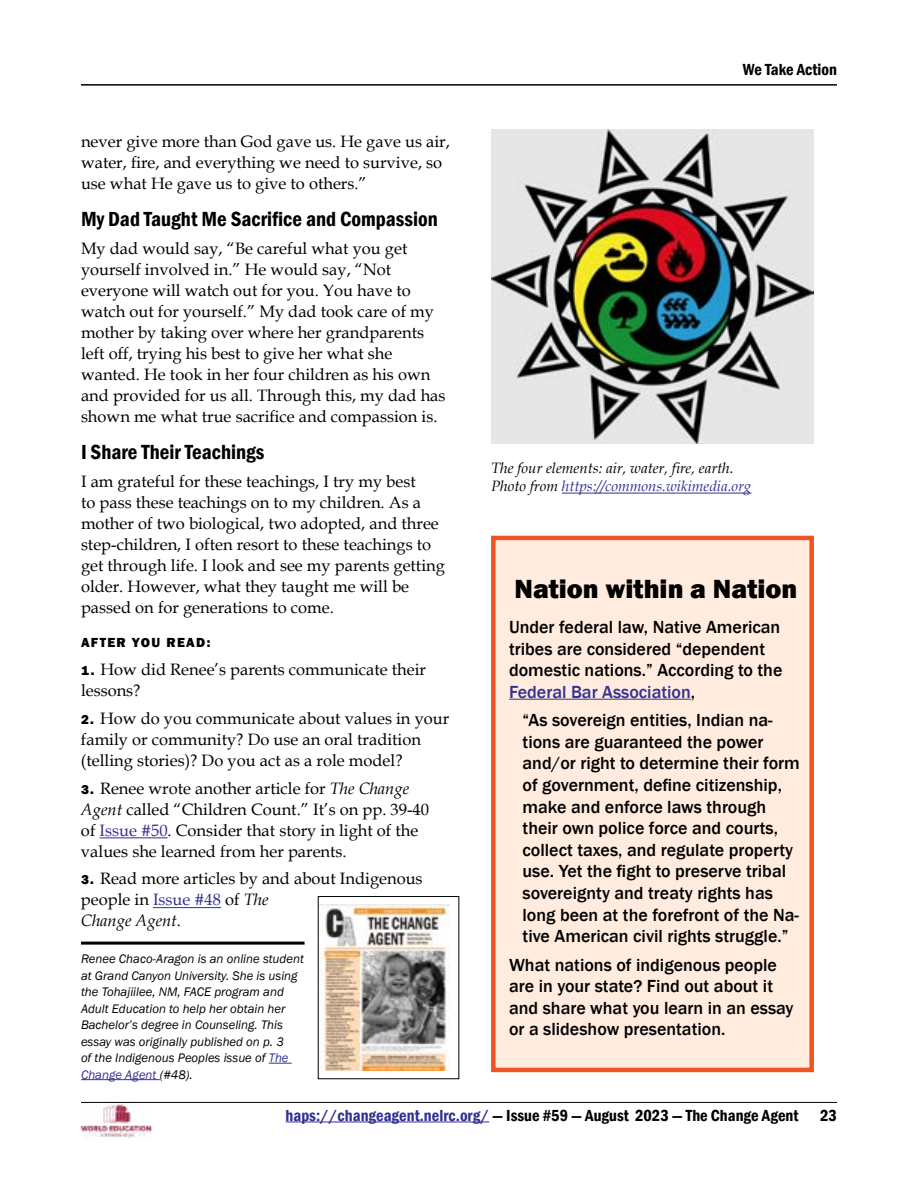
<style>
.page{position:relative;width:918px;height:1188px;background:#fff}
.page>*{position:absolute;margin:0;border:0;box-sizing:border-box;transform-origin:0 0}
.t1{font:800 27px "Franklin Gothic";color:#000}
.t2{font:600 condensed 21px "Franklin Gothic";color:#000}
.t3{font:500 18px/21.6px "Franklin Gothic";color:#000}
.t4{font:16.5px/21px "Book Antiqua";color:#000}
.t5{font:600 condensed 16.5px "Franklin Gothic";color:#000}
.t6{font:italic 15px/18px "Book Antiqua";color:#000}
.t7{font:800 13.5px "Franklin Gothic";letter-spacing:.1em;color:#000}
.t8{font:italic 12.75px/16.5px "Franklin Gothic";color:#000}
.s1{font-family:"Franklin Gothic";font-weight:800;font-size:13.5px}
.s2{font-style:italic}
.s3{color:#333092}
</style>
<div class="page">
<hr style="left:286px;top:1122px;width:203px;height:1px;background:#333092">
<hr style="left:81px;top:84px;width:756px;height:2px;background:#000">
<hr style="left:81px;top:1102px;width:756px;height:1px;background:#000">
<hr style="left:100px;top:837px;width:68px;height:1px;background:#333092">
<hr style="left:153px;top:907px;width:68px;height:1px;background:#333092">
<hr style="left:81px;top:942px;width:224px;height:3px;background:#000">
<svg style="left:269px;top:1063px;width:23px;height:1px"></svg>
<hr style="left:81px;top:1079px;width:79px;height:1px;background:#333092">
<img style="left:491px;top:130px;width:323px;height:313px">
<hr style="left:562px;top:493px;width:189px;height:1px;background:#333092">
<img style="left:320px;top:904px;width:130px;height:166px">
<img style="left:80px;top:1104px;width:72px;height:34px">
<div style="left:493px;top:538px;width:319px;height:532px;background:#ffecde"></div>
<hr style="left:509px;top:699px;width:182px;height:1px;background:#333092">
<div style="left:491px;top:536px;width:323px;height:536px;border:4px solid #f05423"></div>
<p class="t4" style="left:81px;top:131px;width:370px">never give more than God gave us. He gave us air, water, fire, and everything we need to survive, so use what He gave us to give to others.”</p>
<p class="t2" style="left:81px;top:205px;width:358px">My Dad Taught Me Sacrifice and Compassion</p>
<p class="t4" style="left:81px;top:237px;width:366px">My dad would say, “Be careful what you get yourself involved in.” He would say, “Not everyone will watch out for you. You have to watch out for yourself.” My dad took care of my mother by taking over where her grandparents left off, trying his best to give her what she wanted. He took in her four children as his own and provided for us all. Through this, my dad has shown me what true sacrifice and compassion is.</p>
<p class="t2" style="left:81px;top:438px;width:185px">I Share Their Teachings</p>
<p class="t4" style="left:81px;top:470px;width:365px">I am grateful for these teachings, I try my best<br>to pass these teachings on to my children. As a mother of two biological, two adopted, and three step-children, I often resort to these teachings to get through life. I look and see my parents getting older. However, what they taught me will be passed on for generations to come.</p>
<p class="t7" style="left:81px;top:634px;width:131px">AFTER YOU READ:</p>
<p class="t4" style="left:81px;top:659px;width:347px"><span class="s1">1.</span> How did Renee’s parents communicate their lessons?</p>
<p class="t4" style="left:81px;top:707px;width:370px"><span class="s1">2.</span> How do you communicate about values in your family or community? Do use an oral tradition (telling stories)? Do you act as a role model?</p>
<p class="t4" style="left:81px;top:777px;width:350px"><span class="s1">3.</span> Renee wrote another article for <span class="s2">The Change Agent</span> called “Children Count.” It’s on pp. 39-40 of <span class="s3">Issue #50</span>. Consider that story in light of the values she learned from her parents.</p>
<p class="t4" style="left:81px;top:868px;width:343px"><span class="s1">3.</span> Read more articles by and about Indigenous people in <span class="s3">Issue #48</span> of <span class="s2">The<br>Change Agent</span>.</p>
<p class="t8" style="left:81px;top:951px;width:224px">Renee Chaco-Aragon is an online student at Grand Canyon University. She is using the Tohajiilee, NM, FACE program and Adult Education to help her obtain her Bachelor’s degree in Counseling. This essay was originally published on p. 3<br>of the Indigenous Peoples issue of <span class="s3">The Change Agent</span> (#48).</p>
<p class="t5" style="left:743px;top:58px;width:96px">We Take Action</p>
<p class="t6" style="left:491px;top:459px;width:262px">The four elements: air, water, fire, earth.<br>Photo from <span class="s3">https://commons.wikimedia.org</span></p>
<h1 class="t1" style="left:514px;top:572px;width:284px">Nation within a Nation</h1>
<p class="t3" style="left:509px;top:616px;width:275px">Under federal law, Native American tribes are considered “dependent domestic nations.” According to the <span class="s3">Federal Bar Association</span>,</p>
<p class="t3" style="left:523px;top:710px;width:279px">“As sovereign entities, Indian na&shy;tions are guaranteed the power and/or right to determine their form of government, define citizenship, make and enforce laws through their own police force and courts, collect taxes, and regulate property use. Yet the fight to preserve tribal sovereignty and treaty rights has long been at the forefront of the Na&shy;tive American civil rights struggle.”</p>
<p class="t3" style="left:509px;top:954px;width:286px">What nations of indigenous people are in your state? Find out about it and share what you learn in an essay or a slideshow presentation.</p>
<p class="t5" style="left:286px;top:1104px;width:514px"><span class="s3">haps://changeagent.nelrc.org/</span> — Issue #59 — August 2023 — The Change Agent</p>
<p class="t5" style="left:820px;top:1104px;width:18px">23</p>
</div>
